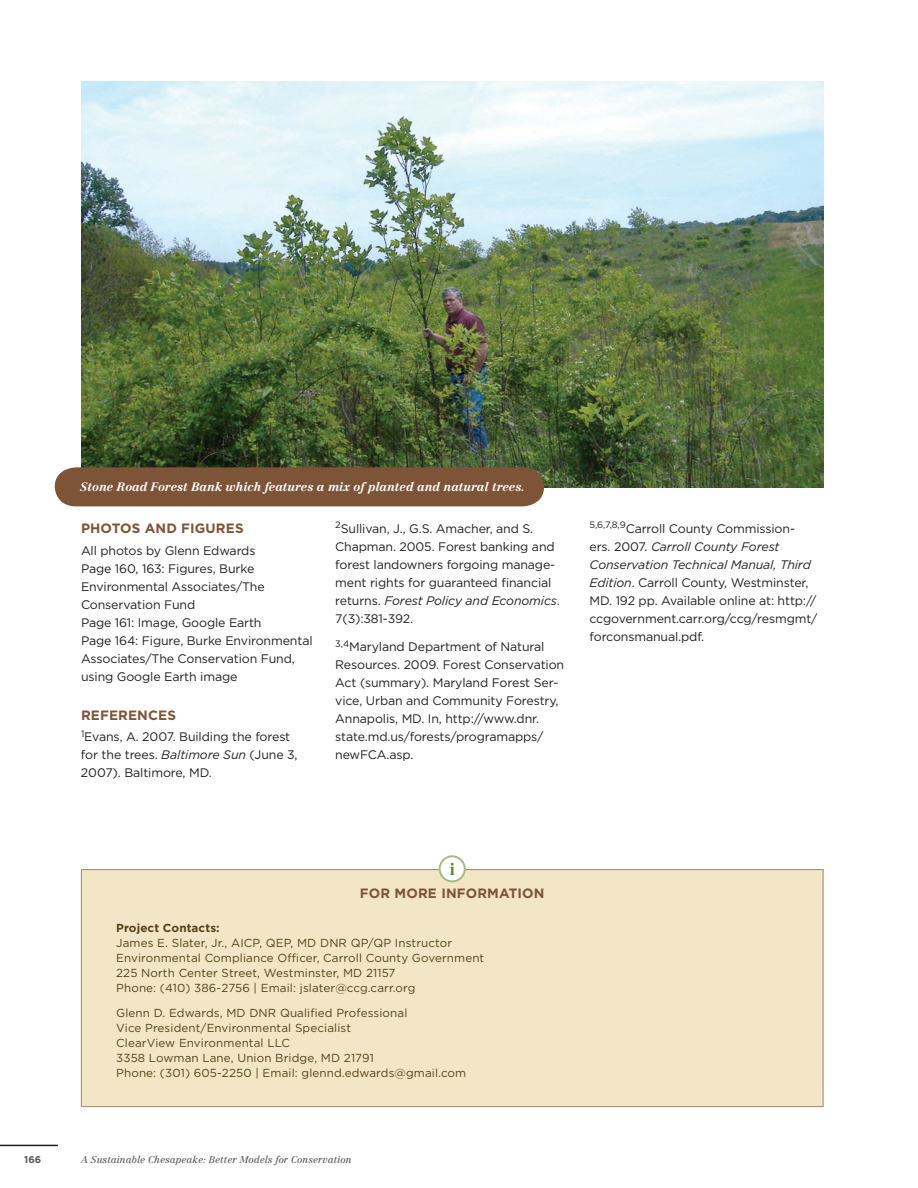
<style>
.page{position:relative;width:918px;height:1188px;background:#fff}
.page>*{position:absolute;margin:0;border:0;box-sizing:border-box;transform-origin:0 0}
.Paragraph_Sub_Sectio{font:16.35px "Centennial Bold Os F";color:#5c8727}
.Paragraph_Sub_Titles{font:700 13.5px "Gotham";letter-spacing:.01em;color:#7e5439}
.Photos_Figures{font:12.3px/18px "Gotham";letter-spacing:-.01em;color:#231f20}
.Photo_Caption{font:italic 700 12px "Centennial";color:#fff}
.ForMoreInfo-text{font:11.7px/15px "Gotham";letter-spacing:.01em;color:#564218}
.t1{font:italic 9.75px "Centennial";color:#57585a}
.t2{font:700 9.75px "Gotham";color:#57585a}
.s1{font-style:italic}
.s2{font-weight:700}
</style>
<div class="page">
<hr style="left:0;top:1145px;width:58px;height:1px;background:#231f20">
<div style="left:81px;top:869px;width:743px;height:238px;background:#f2e6c7;border:1px solid #9a8a6c"></div>
<div style="left:440px;top:856px;width:25px;height:25px;background:#fff;border-radius:50%"></div>
<div style="left:439px;top:855px;width:27px;height:27px;border:2px solid #a4ba82;border-radius:50%"></div>
<img style="left:81px;top:81px;width:743px;height:406px">
<div style="left:55px;top:467px;width:489px;height:39px;background:#7e5439"></div>
<p class="Photo_Caption" style="left:80px;top:479px;width:446px">Stone Road Forest Bank which features a mix of planted and natural trees.</p>
<p class="Paragraph_Sub_Titles" style="left:81px;top:521px;width:164px">PHOTOS AND FIGURES</p>
<p class="Photos_Figures" style="left:81px;top:541px;width:233px">All photos by Glenn Edwards<br>Page 160, 163: Figures, Burke<br>Environmental Associates/The<br>Conservation Fund<br>Page 161: Image, Google Earth<br>Page 164: Figure, Burke Environmental<br>Associates/The Conservation Fund, using Google Earth image</p>
<p class="Paragraph_Sub_Titles" style="left:81px;top:708px;width:97px">REFERENCES</p>
<p class="Photos_Figures" style="left:81px;top:728px;width:218px"><sup>1</sup>Evans, A. 2007. Building the forest for the trees. <span class="s1">Baltimore Sun</span> (June 3,<br>2007). Baltimore, MD.</p>
<p class="Photos_Figures" style="left:335px;top:519px;width:226px"><sup>2</sup>Sullivan, J., G.S. Amacher, and S.<br>Chapman. 2005. Forest banking and forest landowners forgoing manage&shy;ment rights for guaranteed financial returns. <span class="s1">Forest Policy and Economics</span>.<br>7(3):381-392.</p>
<p class="Photos_Figures" style="left:335px;top:638px;width:230px"><sup>3,4</sup>Maryland Department of Natural Resources. 2009. Forest Conservation Act (summary). Maryland Forest Ser&shy;vice, Urban and Community Forestry, Annapolis, MD. In, http://www.dnr. state.md.us/forests/programapps/ newFCA.asp.</p>
<p class="Photos_Figures" style="left:590px;top:519px;width:230px"><sup>5,6,7,8,9</sup>Carroll County Commission&shy;ers. 2007. <span class="s1">Carroll County Forest Conservation Technical Manual, Third Edition</span>. Carroll County, Westminster, MD. 192 pp. Available online at: http:// ccgovernment.carr.org/ccg/resmgmt/ forconsmanual.pdf.</p>
<p class="Paragraph_Sub_Sectio" style="left:450px;top:859px;width:7px">i</p>
<p class="Paragraph_Sub_Titles" style="left:360px;top:886px;width:186px">FOR MORE I NFORMATION</p>
<p class="ForMoreInfo-text" style="left:116px;top:920px;width:370px"><span class="s2">PROJECT CONTACTS:<br></span>James E. Slater, Jr., AICP, QEP, MD DNR QP/QP Instructor Environmental Compliance Officer, Carroll County Government 225 North Center Street, Westminster, MD 21157<br>Phone: (410) 386-2756 | Email: jslater@ccg.carr.org</p>
<p class="ForMoreInfo-text" style="left:116px;top:1006px;width:352px">Glenn D. Edwards, MD DNR Qualified Professional<br>Vice President/Environmental Specialist<br>ClearView Environmental LLC<br>3358 Lowman Lane, Union Bridge, MD 21791<br>Phone: (301) 605-2250 | Email: glennd.edwards@gmail.com</p>
<p class="t2" style="left:24px;top:1154px;width:19px">166</p>
<p class="t1" style="left:81px;top:1153px;width:272px">A Sustainable Chesapeake: Better Models for Conservation</p>
</div>
